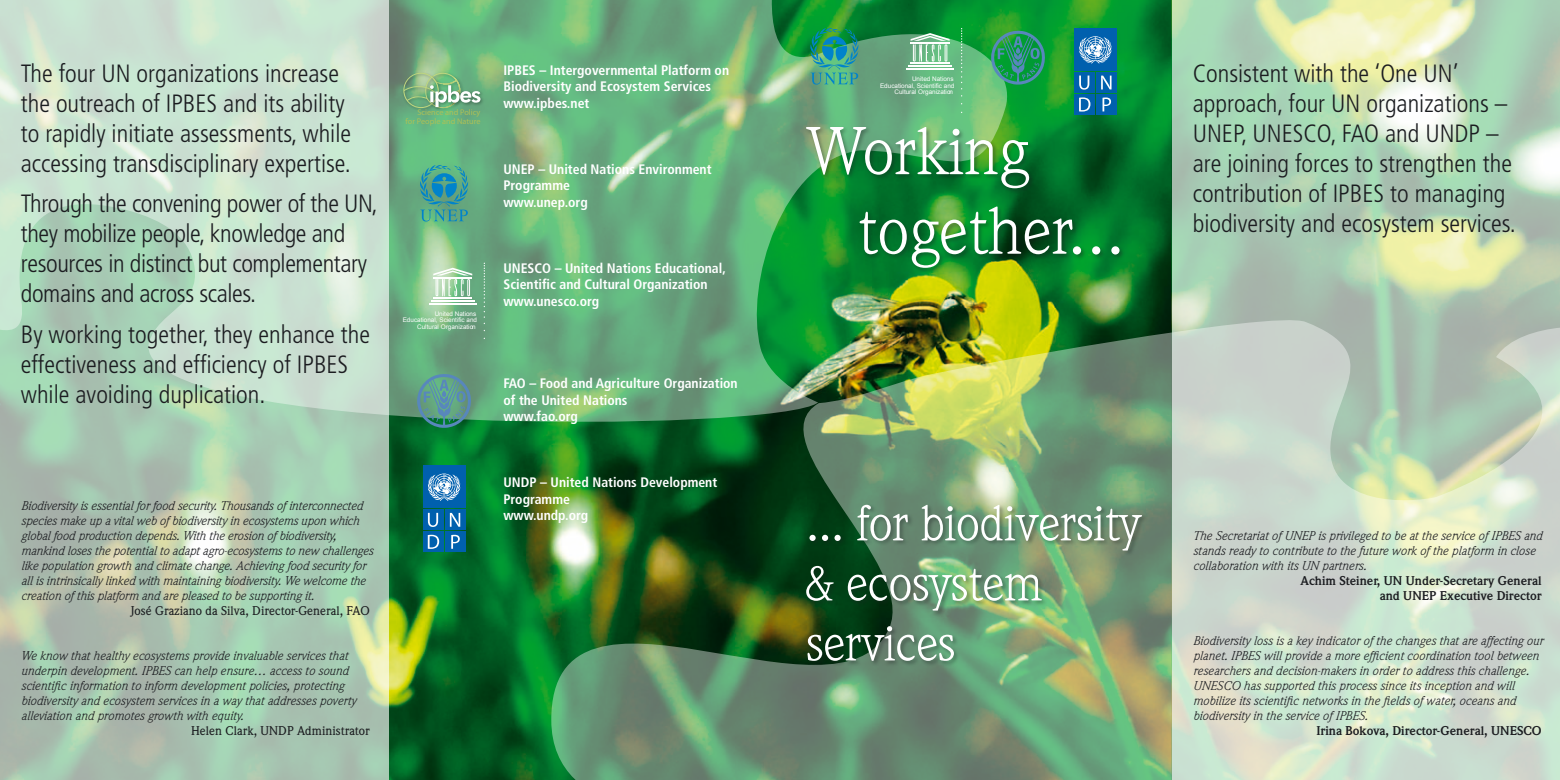
<style>
.page{position:relative;width:1560px;height:780px;background:#fff}
.page>*{position:absolute;margin:0;border:0;box-sizing:border-box;transform-origin:0 0}
.t1{font:66.25px/79.5px "Weidemann";color:#fff}
.t2{font:50px/60px "Weidemann";letter-spacing:-.01em;color:#fff}
.t3{font:300 condensed 25px/30px "Frutiger LT Std";color:#1b1c20}
.t4{font:700 condensed 13.75px/16.5px "Frutiger LT Std";color:#fff}
.t5{font:italic 12.5px/15px "Weidemann";color:#1b1c20}
.t6{font:700 12.5px/15px "Weidemann";color:#1b1c20;text-align:right}
.t7{font:500 12.5px "Weidemann";color:#1b1c20}
.t8{font:8.25px/8.2px "Myriad Pro";color:#aec056;text-align:right}
.t9{font:6.38px/6.8px "Arial";color:#fff;text-align:right}
</style>
<div class="page">
<img style="left:0;top:0;width:1559px;height:780px">
<svg style="left:0;top:0;width:1008px;height:423px;background:#93c59f"></svg>
<img style="left:550px;top:319px;width:1009px;height:461px">
<svg style="left:419px;top:165px;width:49px;height:56px;background:#459f96"></svg>
<hr style="left:433px;top:297px;width:39px;height:2px;background:#fff">
<hr style="left:431px;top:300px;width:43px;height:1px;background:#fff">
<hr style="left:429px;top:303px;width:47px;height:1px;background:#fff">
<svg style="left:433px;top:268px;width:39px;height:28px"></svg>
<svg style="left:483px;top:263px;width:2px;height:61px"></svg>
<div style="left:422px;top:509px;width:21px;height:21px;background:#0060ae"></div>
<svg style="left:428px;top:513px;width:10px;height:14px"></svg>
<svg style="left:444px;top:509px;width:21px;height:21px"></svg>
<svg style="left:450px;top:513px;width:10px;height:13px"></svg>
<div style="left:444px;top:531px;width:21px;height:21px;background:#0060ae"></div>
<svg style="left:451px;top:534px;width:9px;height:14px"></svg>
<div style="left:422px;top:531px;width:21px;height:21px;background:#0060ae"></div>
<svg style="left:428px;top:534px;width:11px;height:15px"></svg>
<div style="left:422px;top:465px;width:43px;height:43px;background:#0060ae"></div>
<svg style="left:428px;top:473px;width:32px;height:28px"></svg>
<img style="left:443px;top:70px;width:22px;height:43px">
<img style="left:400px;top:70px;width:43px;height:43px">
<img style="left:433px;top:108px;width:18px;height:4px">
<img style="left:480px;top:88px;width:5px;height:19px">
<svg style="left:403px;top:73px;width:77px;height:35px;background:#88b98d"></svg>
<svg style="left:809px;top:28px;width:49px;height:57px;background:#359e80"></svg>
<hr style="left:910px;top:62px;width:39px;height:2px;background:#fff">
<hr style="left:908px;top:65px;width:43px;height:2px;background:#fff">
<hr style="left:906px;top:68px;width:47px;height:2px;background:#fff">
<svg style="left:910px;top:33px;width:39px;height:29px"></svg>
<svg style="left:960px;top:28px;width:2px;height:61px"></svg>
<div style="left:1073px;top:72px;width:21px;height:21px;background:#0060ae"></div>
<svg style="left:1079px;top:76px;width:10px;height:14px"></svg>
<div style="left:1095px;top:72px;width:21px;height:21px;background:#0060ae"></div>
<svg style="left:1101px;top:76px;width:10px;height:13px"></svg>
<div style="left:1095px;top:94px;width:21px;height:21px;background:#0060ae"></div>
<svg style="left:1102px;top:97px;width:8px;height:14px"></svg>
<div style="left:1073px;top:94px;width:21px;height:21px;background:#0060ae"></div>
<svg style="left:1079px;top:97px;width:11px;height:14px"></svg>
<div style="left:1073px;top:28px;width:43px;height:43px;background:#0060ae"></div>
<svg style="left:1079px;top:36px;width:32px;height:28px"></svg>
<div style="left:804px;top:125px;width:321px;height:149px;background:#1b1c20;opacity:.4"></div>
<div style="left:805px;top:503px;width:343px;height:164px;background:#1b1c20;opacity:.4"></div>
<svg style="left:417px;top:373px;width:54px;height:55px;background:#539388"></svg>
<svg style="left:991px;top:30px;width:54px;height:55px;background:#289864"></svg>
<h3 class="t3" style="left:21px;top:58px;width:332px">The four UN organizations increase the outreach of IPBES and its ability to rapidly initiate assessments, while accessing transdisciplinary expertise.</h3>
<h3 class="t3" style="left:21px;top:189px;width:358px">Through the convening power of the UN, they mobilize people, knowledge and resources in distinct but complementary domains and across scales.</h3>
<h3 class="t3" style="left:21px;top:319px;width:351px">By working together, they enhance the effectiveness and efficiency of IPBES while avoiding duplication.</h3>
<p class="t5" style="left:21px;top:497px;width:354px">Biodiversity is essential for food security. Thousands of interconnected species make up a vital web of biodiversity in ecosystems upon which global food production depends. With the erosion of biodiversity, mankind loses the potential to adapt agro-ecosystems to new challenges like population growth and climate change. Achieving food security for all is intrinsically linked with maintaining biodiversity. We welcome the creation of this platform and are pleased to be supporting it.</p>
<p class="t7" style="left:131px;top:603px;width:240px">José Graziano da Silva, Director-General, FAO</p>
<p class="t5" style="left:21px;top:647px;width:336px">We know that healthy ecosystems provide invaluable services that underpin development. IPBES can help ensure… access to sound scientific information to inform development policies, protecting biodiversity and ecosystem services in a way that addresses poverty alleviation and promotes growth with equity.</p>
<p class="t7" style="left:191px;top:723px;width:180px">Helen Clark, UNDP Administrator</p>
<p class="t8" style="left:405px;top:108px;width:76px">Science and Policy<br>for People and Nature</p>
<p class="t9" style="left:403px;top:310px;width:76px">United Nations<br>Educational, Scientific and<br>Cultural Organization</p>
<p class="t4" style="left:503px;top:62px;width:227px">IPBES – Intergovernmental Platform on<br>Biodiversity and Ecosystem Services www.ipbes.net</p>
<p class="t4" style="left:503px;top:161px;width:209px">UNEP – United Nations Environment<br>Programme<br>www.unep.org</p>
<p class="t4" style="left:503px;top:260px;width:224px">UNESCO – United Nations Educational,<br>Scientific and Cultural Organization www.unesco.org</p>
<p class="t4" style="left:503px;top:375px;width:236px">FAO – Food and Agriculture Organization of the United Nations<br>www.fao.org</p>
<p class="t4" style="left:503px;top:474px;width:215px">UNDP – United Nations Development<br>Programme<br>www.undp.org</p>
<p class="t9" style="left:880px;top:75px;width:76px">United Nations<br>Educational, Scientific and<br>Cultural Organization</p>
<h1 class="t1" style="left:857px;top:111px;width:268px;text-indent:-52px">Working together...</h1>
<h3 class="t3" style="left:1192px;top:58px;width:324px">Consistent with the ‘One UN’ approach, four UN organizations – UNEP, UNESCO, FAO and UNDP – are joining forces to strengthen the contribution of IPBES to managing biodiversity and ecosystem services.</h3>
<h2 class="t2" style="left:806px;top:492px;width:336px">... for biodiversity &amp; ecosystem services</h2>
<p class="t5" style="left:1192px;top:528px;width:351px">The Secretariat of UNEP is privileged to be at the service of IPBES and stands ready to contribute to the future work of the platform in close collaboration with its UN partners.</p>
<p class="t6" style="left:1300px;top:573px;width:243px">Achim Steiner, UN Under-Secretary General and UNEP Executive Director</p>
<p class="t5" style="left:1192px;top:633px;width:351px">Biodiversity loss is a key indicator of the changes that are affecting our planet. IPBES will provide a more efficient coordination tool between researchers and decision-makers in order to address this challenge.<br>UNESCO has supported this process since its inception and will mobilize its scientific networks in the fields of water, oceans and biodiversity in the service of IPBES.</p>
<p class="t6" style="left:1316px;top:723px;width:227px">Irina Bokova, Director-General, UNESCO</p>
</div>
